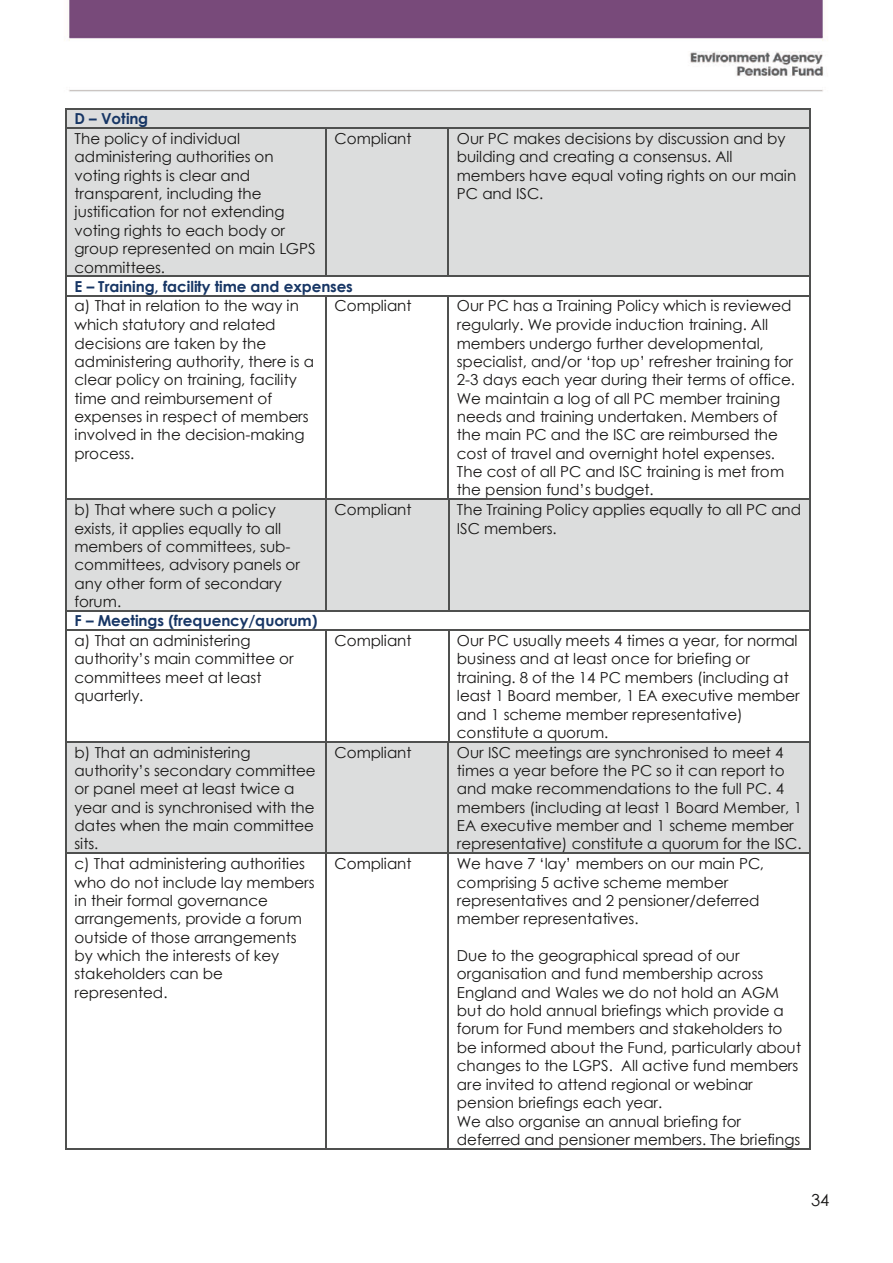
<style>
.page{position:relative;width:893px;height:1263px;background:#fff}
.page>*{position:absolute;margin:0;border:0;box-sizing:border-box;transform-origin:0 0}
.t1{font:16.5px "Century Gothic";color:#181716}
.t2{font:15.15px/18.5px "Century Gothic";letter-spacing:-.005em;color:#181716}
.t3{font:700 15.15px "Century Gothic";color:#173665}
</style>
<div class="page">
<div style="left:67px;top:129px;width:259px;height:147px;background:#dcdddd"></div>
<div style="left:449px;top:129px;width:361px;height:147px;background:#dcdddd"></div>
<div style="left:67px;top:500px;width:258px;height:110px;background:#dcdddd"></div>
<div style="left:67px;top:742px;width:259px;height:110px;background:#dcdddd"></div>
<div style="left:449px;top:742px;width:361px;height:110px;background:#dcdddd"></div>
<div style="left:67px;top:109px;width:743px;height:18px;background:#dcdddd"></div>
<hr style="left:66px;top:108px;width:744px;height:1px;background:#4f504f">
<div style="left:327px;top:129px;width:121px;height:147px;background:#dcdddd"></div>
<svg style="left:66px;top:109px;width:1px;height:20px"></svg>
<hr style="left:67px;top:127px;width:258px;height:2px;background:#4f504f">
<hr style="left:327px;top:127px;width:121px;height:2px;background:#4f504f">
<hr style="left:449px;top:127px;width:361px;height:2px;background:#4f504f">
<svg style="left:810px;top:108px;width:1px;height:21px"></svg>
<hr style="left:66px;top:129px;width:1px;height:147px;background:#4f504f">
<hr style="left:325px;top:129px;width:2px;height:147px;background:#4f504f">
<hr style="left:448px;top:129px;width:1px;height:147px;background:#4f504f">
<hr style="left:810px;top:129px;width:1px;height:147px;background:#4f504f">
<hr style="left:67px;top:276px;width:258px;height:1px;background:#4f504f">
<hr style="left:327px;top:276px;width:121px;height:1px;background:#4f504f">
<hr style="left:449px;top:276px;width:361px;height:1px;background:#4f504f">
<svg style="left:66px;top:276px;width:1px;height:20px"></svg>
<hr style="left:67px;top:295px;width:258px;height:1px;background:#4f504f">
<hr style="left:327px;top:295px;width:121px;height:1px;background:#4f504f">
<hr style="left:449px;top:295px;width:361px;height:1px;background:#4f504f">
<svg style="left:810px;top:276px;width:1px;height:20px"></svg>
<hr style="left:66px;top:296px;width:1px;height:203px;background:#4f504f">
<hr style="left:325px;top:296px;width:2px;height:203px;background:#4f504f">
<hr style="left:448px;top:296px;width:1px;height:203px;background:#4f504f">
<hr style="left:810px;top:296px;width:1px;height:203px;background:#4f504f">
<div style="left:327px;top:500px;width:121px;height:110px;background:#dcdddd"></div>
<div style="left:450px;top:500px;width:360px;height:110px;background:#dcdddd"></div>
<hr style="left:67px;top:499px;width:258px;height:1px;background:#4f504f">
<hr style="left:327px;top:499px;width:121px;height:1px;background:#4f504f">
<hr style="left:449px;top:499px;width:361px;height:1px;background:#4f504f">
<hr style="left:66px;top:500px;width:1px;height:110px;background:#4f504f">
<hr style="left:325px;top:500px;width:2px;height:110px;background:#4f504f">
<hr style="left:448px;top:500px;width:1px;height:110px;background:#4f504f">
<hr style="left:810px;top:500px;width:1px;height:110px;background:#4f504f">
<hr style="left:67px;top:610px;width:258px;height:1px;background:#4f504f">
<hr style="left:327px;top:610px;width:121px;height:1px;background:#4f504f">
<hr style="left:449px;top:610px;width:361px;height:1px;background:#4f504f">
<svg style="left:66px;top:610px;width:1px;height:21px"></svg>
<hr style="left:67px;top:630px;width:258px;height:1px;background:#4f504f">
<hr style="left:327px;top:630px;width:121px;height:1px;background:#4f504f">
<hr style="left:449px;top:630px;width:361px;height:1px;background:#4f504f">
<svg style="left:810px;top:610px;width:1px;height:21px"></svg>
<hr style="left:66px;top:631px;width:1px;height:110px;background:#4f504f">
<hr style="left:325px;top:631px;width:2px;height:110px;background:#4f504f">
<hr style="left:448px;top:631px;width:1px;height:110px;background:#4f504f">
<hr style="left:810px;top:631px;width:1px;height:110px;background:#4f504f">
<div style="left:327px;top:742px;width:121px;height:110px;background:#dcdddd"></div>
<hr style="left:67px;top:741px;width:258px;height:1px;background:#4f504f">
<hr style="left:327px;top:741px;width:121px;height:1px;background:#4f504f">
<hr style="left:449px;top:741px;width:361px;height:1px;background:#4f504f">
<hr style="left:66px;top:742px;width:1px;height:110px;background:#4f504f">
<hr style="left:325px;top:742px;width:2px;height:110px;background:#4f504f">
<hr style="left:448px;top:742px;width:1px;height:110px;background:#4f504f">
<hr style="left:810px;top:742px;width:1px;height:110px;background:#4f504f">
<hr style="left:67px;top:852px;width:258px;height:2px;background:#4f504f">
<hr style="left:327px;top:852px;width:121px;height:2px;background:#4f504f">
<hr style="left:449px;top:852px;width:361px;height:2px;background:#4f504f">
<hr style="left:66px;top:854px;width:1px;height:294px;background:#4f504f">
<hr style="left:66px;top:1148px;width:259px;height:1px;background:#4f504f">
<hr style="left:325px;top:854px;width:2px;height:294px;background:#4f504f">
<hr style="left:327px;top:1148px;width:121px;height:1px;background:#4f504f">
<hr style="left:448px;top:854px;width:1px;height:294px;background:#4f504f">
<hr style="left:449px;top:1148px;width:361px;height:1px;background:#4f504f">
<hr style="left:810px;top:854px;width:1px;height:294px;background:#4f504f">
<img style="left:69px;top:0;width:755px;height:92px">
<p class="t3" style="left:75px;top:107px;width:75px">D – Voting</p>
<p class="t2" style="left:75px;top:129px;width:243px">The policy of individual administering authorities on voting rights is clear and transparent, including the justification for not extending voting rights to each body or group represented on main LGPS committees.</p>
<p class="t2" style="left:334px;top:129px;width:79px">Compliant</p>
<p class="t2" style="left:457px;top:129px;width:341px">Our PC makes decisions by discussion and by building and creating a consensus. All members have equal voting rights on our main PC and ISC.</p>
<p class="t3" style="left:75px;top:275px;width:280px">E – Training, facility time and expenses</p>
<p class="t2" style="left:75px;top:296px;width:241px">a) That in relation to the way in which statutory and related decisions are taken by the administering authority, there is a clear policy on training, facility time and reimbursement of expenses in respect of members involved in the decision-making process.</p>
<p class="t2" style="left:334px;top:296px;width:79px">Compliant</p>
<p class="t2" style="left:457px;top:296px;width:340px">Our PC has a Training Policy which is reviewed regularly. We provide induction training. All members undergo further developmental, specialist, and/or ‘top up’ refresher training for 2-3 days each year during their terms of office.<br>We maintain a log of all PC member training needs and training undertaken. Members of the main PC and the ISC are reimbursed the cost of travel and overnight hotel expenses.<br>The cost of all PC and ISC training is met from the pension fund’s budget.</p>
<p class="t2" style="left:75px;top:500px;width:227px">b) That where such a policy exists, it applies equally to all members of committees, sub&shy;committees, advisory panels or any other form of secondary forum.</p>
<p class="t2" style="left:334px;top:500px;width:79px">Compliant</p>
<p class="t2" style="left:457px;top:500px;width:346px">The Training Policy applies equally to all PC and<br>ISC members.</p>
<p class="t3" style="left:75px;top:609px;width:244px">F – Meetings (frequency/quorum)</p>
<p class="t2" style="left:75px;top:631px;width:221px">a) That an administering authority’s main committee or committees meet at least quarterly.</p>
<p class="t2" style="left:334px;top:631px;width:79px">Compliant</p>
<p class="t2" style="left:457px;top:631px;width:344px">Our PC usually meets 4 times a year, for normal business and at least once for briefing or training. 8 of the 14 PC members (including at least 1 Board member, 1 EA executive member and 1 scheme member representative) constitute a quorum.</p>
<p class="t2" style="left:75px;top:743px;width:243px">b) That an administering authority’s secondary committee or panel meet at least twice a year and is synchronised with the dates when the main committee sits.</p>
<p class="t2" style="left:334px;top:743px;width:79px">Compliant</p>
<p class="t2" style="left:457px;top:743px;width:347px">Our ISC meetings are synchronised to meet 4 times a year before the PC so it can report to and make recommendations to the full PC. 4 members (including at least 1 Board Member, 1<br>EA executive member and 1 scheme member representative) constitute a quorum for the ISC.</p>
<p class="t2" style="left:75px;top:854px;width:242px">c) That administering authorities who do not include lay members in their formal governance arrangements, provide a forum outside of those arrangements by which the interests of key stakeholders can be represented.</p>
<p class="t2" style="left:334px;top:854px;width:79px">Compliant</p>
<p class="t2" style="left:457px;top:854px;width:309px">We have 7 ‘lay’ members on our main PC, comprising 5 active scheme member representatives and 2 pensioner/deferred member representatives.</p>
<p class="t2" style="left:457px;top:946px;width:346px">Due to the geographical spread of our organisation and fund membership across England and Wales we do not hold an AGM but do hold annual briefings which provide a forum for Fund members and stakeholders to be informed about the Fund, particularly about changes to the LGPS. All active fund members are invited to attend regional or webinar pension briefings each year.<br>We also organise an annual briefing for deferred and pensioner members. The briefings</p>
<p class="t1" style="left:811px;top:1189px;width:20px">34</p>
</div>
